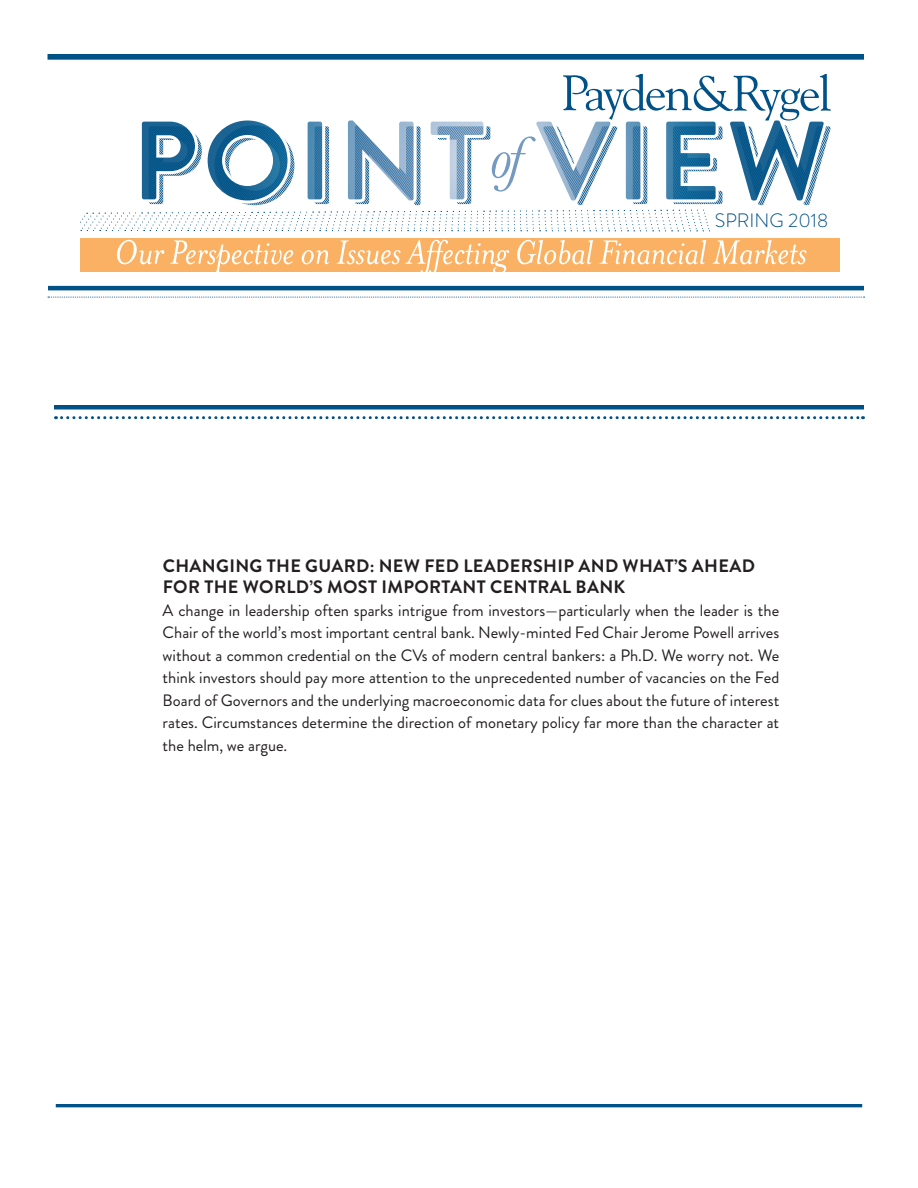
<style>
.page{position:relative;width:918px;height:1188px;background:#fff}
.page>*{position:absolute;margin:0;border:0;box-sizing:border-box;transform-origin:0 0}
.t1{font:300 19.35px "Brandon Grotesque";color:#005187}
.t2{font:700 18px/21px "Brandon Grotesque";letter-spacing:.02em;color:#231f20}
.t3{font:16.5px/22.5px "Brandon Grotesque";color:#231f20;text-align:justify}
</style>
<div class="page">
<svg style="left:56px;top:416px;width:807px;height:3px"></svg>
<div style="left:54px;top:405px;width:810px;height:5px;background:#005187"></div>
<hr style="left:56px;top:1104px;width:806px;height:3px;background:#005187">
<div style="left:48px;top:54px;width:816px;height:6px;background:#005187"></div>
<hr style="left:48px;top:286px;width:816px;height:4px;background:#005187">
<svg style="left:48px;top:297px;width:817px;height:1px"></svg>
<div style="left:80px;top:239px;width:760px;height:33px;background:#fbb163"></div>
<svg style="left:116px;top:240px;width:48px;height:24px"></svg>
<svg style="left:170px;top:240px;width:124px;height:32px"></svg>
<svg style="left:301px;top:250px;width:28px;height:14px"></svg>
<svg style="left:337px;top:240px;width:172px;height:32px"></svg>
<svg style="left:517px;top:240px;width:76px;height:24px"></svg>
<svg style="left:600px;top:240px;width:106px;height:24px"></svg>
<svg style="left:713px;top:240px;width:94px;height:24px"></svg>
<svg style="left:80px;top:75px;width:751px;height:156px"></svg>
<p class="t1" style="left:715px;top:207px;width:115px">SPRING 2018</p>
<p class="t2" style="left:163px;top:556px;width:594px">CHANGING THE GUARD: NEW FED LEADERSHIP AND WHAT’S AHEAD<br>FOR THE WORLD’S MOST IMPORTANT CENTRAL BANK</p>
<p class="t3" style="left:163px;top:599px;width:618px">A change in leadership often sparks intrigue from investors—particularly when the leader is the Chair of the world’s most important central bank. Newly-minted Fed Chair Jerome Powell arrives without a common credential on the CVs of modern central bankers: a Ph.D. We worry not. We think investors should pay more attention to the unprecedented number of vacancies on the Fed Board of Governors and the underlying macroeconomic data for clues about the future of interest rates. Circumstances determine the direction of monetary policy far more than the character at the helm, we argue.</p>
</div>
